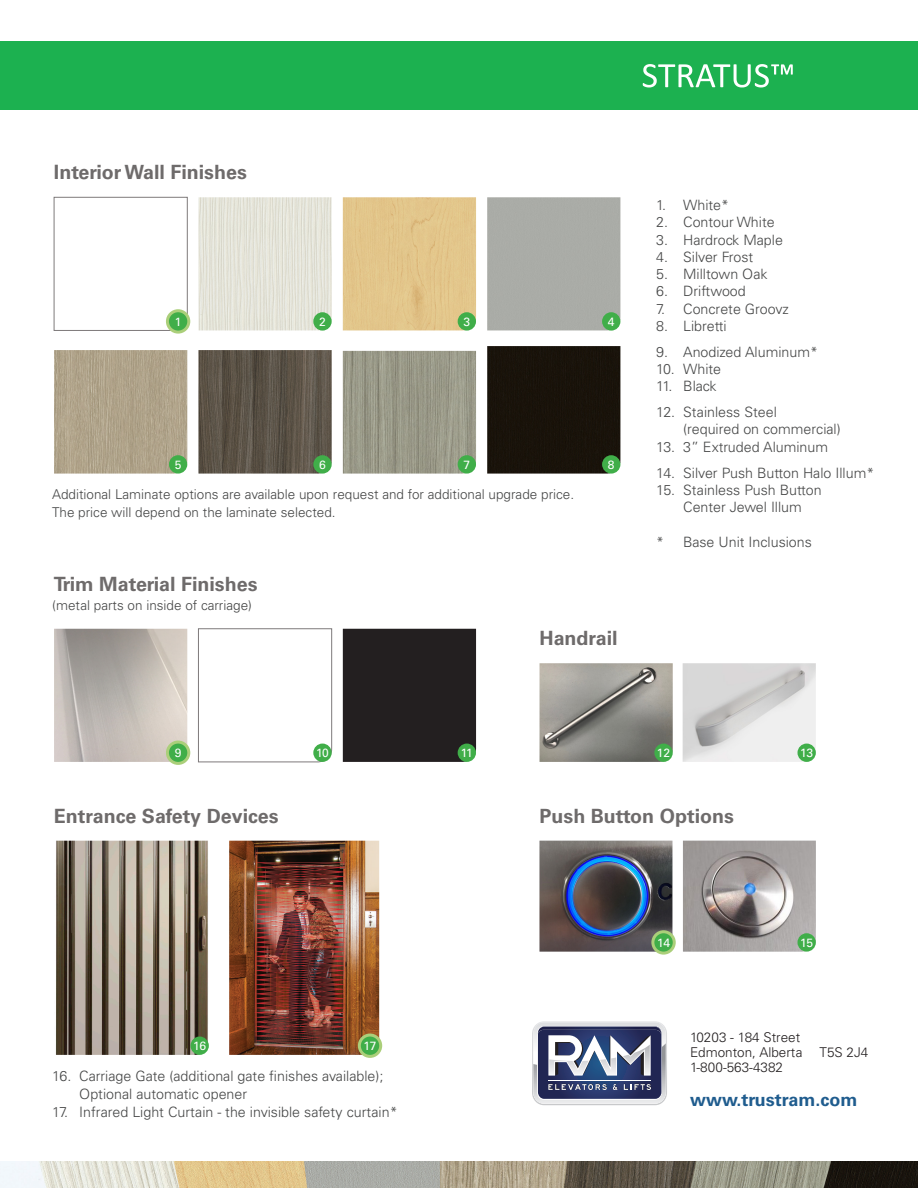
<style>
.page{position:relative;width:918px;height:1188px;background:#fff}
.page>*{position:absolute;margin:0;border:0;box-sizing:border-box;transform-origin:0 0}
.t1{font:700 19.65px "Univers";color:#6e6b6b}
.t2{font:700 18px "Univers";color:#1f5c8e}
.t3{font:300 14.25px/17.2px "Univers";color:#454646}
.t4{font:300 13.5px/18px "Univers";color:#454646}
.t5{font:300 13.5px "Univers";color:#231f20}
.t6{font:12px "Univers";letter-spacing:-.015em;color:#fff}
</style>
<div class="page">
<svg style="left:198px;top:628px;width:134px;height:135px"></svg>
<div style="left:343px;top:629px;width:133px;height:133px;background:#231f20"></div>
<img style="left:54px;top:629px;width:133px;height:133px">
<div style="left:167px;top:742px;width:22px;height:21px;background:#40ae49;border-radius:50%"></div>
<div style="left:166px;top:741px;width:24px;height:24px;border:3px solid #abcf7a;border-radius:50%"></div>
<div style="left:313px;top:744px;width:19px;height:18px;background:#40ae49;border-radius:50%"></div>
<div style="left:458px;top:744px;width:18px;height:18px;background:#40ae49;border-radius:50%"></div>
<div style="left:487px;top:346px;width:133px;height:128px;background:#19130a"></div>
<img style="left:198px;top:350px;width:134px;height:124px">
<img style="left:343px;top:351px;width:133px;height:123px">
<img style="left:54px;top:350px;width:133px;height:124px">
<div style="left:487px;top:197px;width:133px;height:133px;background:#aaaca7"></div>
<img style="left:198px;top:197px;width:134px;height:133px">
<div style="left:343px;top:197px;width:133px;height:133px;background:#e2c68b"></div>
<svg style="left:53px;top:197px;width:135px;height:134px"></svg>
<div style="left:167px;top:311px;width:22px;height:21px;background:#40ae49;border-radius:50%"></div>
<div style="left:166px;top:309px;width:24px;height:25px;border:3px solid #abcf7a;border-radius:50%"></div>
<div style="left:169px;top:455px;width:18px;height:19px;background:#40ae49;border-radius:50%"></div>
<div style="left:313px;top:312px;width:19px;height:19px;background:#40ae49;border-radius:50%"></div>
<div style="left:313px;top:455px;width:19px;height:19px;background:#40ae49;border-radius:50%"></div>
<div style="left:458px;top:312px;width:18px;height:19px;background:#40ae49;border-radius:50%"></div>
<div style="left:458px;top:455px;width:18px;height:19px;background:#40ae49;border-radius:50%"></div>
<div style="left:602px;top:312px;width:18px;height:19px;background:#40ae49;border-radius:50%"></div>
<div style="left:602px;top:455px;width:18px;height:19px;background:#40ae49;border-radius:50%"></div>
<div style="left:0;top:41px;width:918px;height:69px;background:#1cb150"></div>
<svg style="left:643px;top:64px;width:150px;height:23px"></svg>
<svg style="left:532px;top:1021px;width:135px;height:84px"></svg>
<img style="left:55px;top:841px;width:154px;height:214px">
<img style="left:229px;top:841px;width:150px;height:214px">
<img style="left:540px;top:663px;width:133px;height:99px">
<img style="left:683px;top:663px;width:133px;height:99px">
<div style="left:654px;top:744px;width:19px;height:18px;background:#40ae49;border-radius:50%"></div>
<div style="left:798px;top:744px;width:18px;height:18px;background:#40ae49;border-radius:50%"></div>
<img style="left:683px;top:841px;width:133px;height:111px">
<img style="left:540px;top:841px;width:132px;height:111px">
<div style="left:653px;top:932px;width:21px;height:21px;background:#40ae49;border-radius:50%"></div>
<div style="left:651px;top:930px;width:25px;height:25px;border:3px solid #abcf7a;border-radius:50%"></div>
<div style="left:798px;top:933px;width:18px;height:19px;background:#40ae49;border-radius:50%"></div>
<div style="left:190px;top:1037px;width:19px;height:18px;background:#40ae49;border-radius:50%"></div>
<div style="left:359px;top:1035px;width:22px;height:21px;background:#40ae49;border-radius:50%"></div>
<div style="left:358px;top:1034px;width:24px;height:24px;border:3px solid #abcf7a;border-radius:50%"></div>
<img style="left:0;top:1161px;width:918px;height:27px">
<p class="t1" style="left:54px;top:160px;width:194px">Interior Wall Finishes</p>
<p class="t6" style="left:175px;top:314px;width:8px">1</p>
<p class="t6" style="left:319px;top:314px;width:8px">2</p>
<p class="t6" style="left:464px;top:314px;width:8px">3</p>
<p class="t6" style="left:608px;top:314px;width:8px">4</p>
<p class="t6" style="left:175px;top:457px;width:8px">5</p>
<p class="t6" style="left:319px;top:457px;width:8px">6</p>
<p class="t6" style="left:464px;top:457px;width:8px">7</p>
<p class="t4" style="left:52px;top:486px;width:523px">Additional Laminate options are available upon request and for additional upgrade price.<br>The price will depend on the laminate selected.</p>
<p class="t1" style="left:54px;top:572px;width:205px">Trim Material Finishes</p>
<p class="t4" style="left:52px;top:597px;width:201px">(metal parts on inside of carriage)</p>
<p class="t6" style="left:608px;top:457px;width:8px">8</p>
<p class="t1" style="left:540px;top:627px;width:80px">Handrail</p>
<p class="t3" style="left:656px;top:196px;width:74px">1. White*</p>
<p class="t3" style="left:656px;top:214px;width:120px">2. Contour White</p>
<p class="t3" style="left:656px;top:231px;width:128px">3. Hardrock Maple</p>
<p class="t3" style="left:656px;top:248px;width:99px">4. Silver Frost</p>
<p class="t3" style="left:656px;top:265px;width:113px">5. Milltown Oak</p>
<p class="t3" style="left:656px;top:283px;width:91px">6. Driftwood</p>
<p class="t3" style="left:656px;top:300px;width:134px">7. Concrete Groovz</p>
<p class="t3" style="left:656px;top:317px;width:72px">8. Libretti</p>
<p class="t3" style="left:656px;top:343px;width:163px">9. Anodized Aluminum*</p>
<p class="t3" style="left:656px;top:360px;width:67px">10. White</p>
<p class="t3" style="left:656px;top:378px;width:62px">11. Black</p>
<p class="t3" style="left:683px;top:403px;width:159px;text-indent:-27px">12. Stainless Steel<br>(required on commercial)</p>
<p class="t3" style="left:656px;top:438px;width:174px">13. 3” Extruded Aluminum</p>
<p class="t3" style="left:656px;top:464px;width:220px">14. Silver Push Button Halo Illum*</p>
<p class="t3" style="left:656px;top:481px;width:167px;text-align:center">15. Stainless Push Button<br>Center Jewel Illum</p>
<p class="t3" style="left:656px;top:534px;width:157px">* Base Unit Inclusions</p>
<p class="t6" style="left:175px;top:746px;width:8px">9</p>
<p class="t6" style="left:316px;top:746px;width:14px">10</p>
<p class="t6" style="left:461px;top:746px;width:13px">11</p>
<p class="t6" style="left:657px;top:746px;width:15px">12</p>
<p class="t6" style="left:800px;top:746px;width:15px">13</p>
<p class="t1" style="left:54px;top:804px;width:226px">Entrance Safety Devices</p>
<p class="t6" style="left:193px;top:1039px;width:15px">16</p>
<p class="t6" style="left:363px;top:1039px;width:15px">17</p>
<p class="t3" style="left:79px;top:1067px;width:306px;line-height:18px;text-indent:-27px">16. Carriage Gate (additional gate finishes available);<br>Optional automatic opener</p>
<p class="t3" style="left:52px;top:1104px;width:347px">17. Infrared Light Curtain - the invisible safety curtain*</p>
<p class="t1" style="left:540px;top:804px;width:196px">Push Button Options</p>
<p class="t6" style="left:657px;top:935px;width:14px">14</p>
<p class="t6" style="left:800px;top:935px;width:15px">15</p>
<p class="t5" style="left:690px;top:1029px;width:112px">10203 - 184 Street</p>
<p class="t5" style="left:690px;top:1044px;width:114px">Edmonton, Alberta</p>
<p class="t5" style="left:820px;top:1044px;width:50px">T5S 2J4</p>
<p class="t5" style="left:690px;top:1059px;width:95px">1-800-563-4382</p>
<p class="t2" style="left:690px;top:1089px;width:169px">www.trustram.com</p>
</div>
